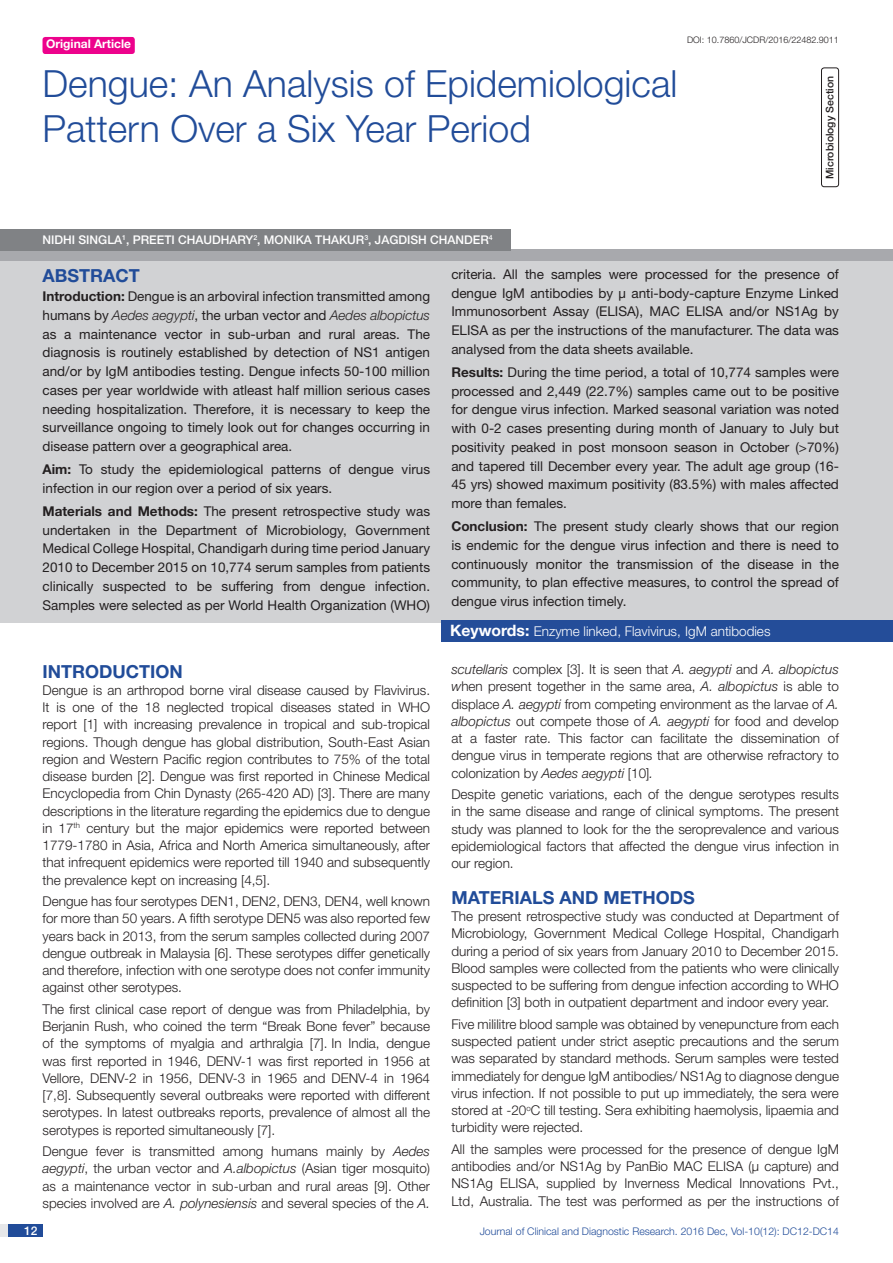
<style>
.page{position:relative;width:893px;height:1263px;background:#fff}
.page>*{position:absolute;margin:0;border:0;box-sizing:border-box;transform-origin:0 0}
.t1{font:300 37.5px/45px "Helvetica Neue";color:#214c99}
.Level_1{font:700 18px "Helvetica Neue";color:#214c99}
.Body_text{font:300 13.5px/17.2px "Helvetica Neue";color:#231f20;text-align:justify}
.Abstract_text{font:13.5px/18.8px "Helvetica Neue";color:#231f20;text-align:justify}
.t2{font:300 13.5px "Helvetica Neue";color:#fff}
.Author{font:500 12px "Helvetica Neue";color:#fff}
.t3{font:700 12px "Helvetica Neue";color:#fff}
.t4{font:300 10.5px "Helvetica Neue";color:#214c99}
.t5{font:500 10.5px "Helvetica Neue";color:#231f20}
.DOI{font:300 9px "Helvetica Neue";color:#231f20}
.s1{font-weight:700}
.s2{font-weight:300;font-style:italic}
.s3{font-style:italic}
.s4{font-weight:700;font-size:15.75px}
</style>
<div class="page">
<div style="left:0;top:1224px;width:43px;height:13px;background:#e6e7e9"></div>
<div style="left:8px;top:1224px;width:35px;height:13px;background:#214c99"></div>
<div style="left:43px;top:37px;width:92px;height:17px;background:#ed028c;border-radius:3px"></div>
<div style="left:0;top:250px;width:893px;height:12px;background:#a8a9ad"></div>
<div style="left:0;top:261px;width:893px;height:361px;background:#d1d2d4"></div>
<div style="left:442px;top:620px;width:451px;height:22px;background:#244d99"></div>
<div style="left:0;top:229px;width:510px;height:21px;background:#808285"></div>
<div style="left:821px;top:68px;width:18px;height:119px;border:1px solid #231f20;border-radius:3px"></div>
<p class="t3" style="left:46px;top:37px;width:87px">Original Article</p>
<p class="t1" style="left:43px;top:60px;width:636px">Dengue: An Analysis of Epidemiological<br>Pattern Over a Six Year Period</p>
<p class="DOI" style="left:687px;top:35px;width:153px">DOI: 10.7860/JCDR/2016/22482.9011</p>
<p class="t5" style="left:824px;top:179px;width:104px;rotate:-90deg">MICROBIOLOGY SECTION</p>
<p class="Author" style="left:43px;top:232px;width:452px">NIDHI SINGLA<sup>1</sup>, PREETI CHAUDHARY<sup>2</sup>, MONIKA THAKUR<sup>3</sup>, JAGDISH CHANDER<sup>4</sup></p>
<p class="Level_1" style="left:43px;top:265px;width:99px">Abstract</p>
<p class="Abstract_text" style="left:43px;top:287px;width:389px"><span class="s1">Introduction:</span> Dengue is an arboviral infection transmitted among humans by <span class="s2">Aedes aegypti</span>, the urban vector and <span class="s2">Aedes albopictus </span>as a maintenance vector in sub-urban and rural areas. The diagnosis is routinely established by detection of NS1 antigen and/or by IgM antibodies testing. Dengue infects 50-100 million cases per year worldwide with atleast half million serious cases needing hospitalization. Therefore, it is necessary to keep the surveillance ongoing to timely look out for changes occurring in disease pattern over a geographical area.</p>
<p class="Abstract_text" style="left:43px;top:460px;width:389px"><span class="s1">Aim:</span> To study the epidemiological patterns of dengue virus infection in our region over a period of six years.</p>
<p class="Abstract_text" style="left:43px;top:502px;width:389px"><span class="s1">Materials and Methods:</span> The present retrospective study was undertaken in the Department of Microbiology, Government Medical College Hospital, Chandigarh during time period January 2010 to December 2015 on 10,774 serum samples from patients clinically suspected to be suffering from dengue infection.<br>Samples were selected as per World Health Organization (WHO)</p>
<p class="Abstract_text" style="left:451px;top:265px;width:389px">criteria. All the samples were processed for the presence of dengue IgM antibodies by µ anti-body-capture Enzyme Linked Immunosorbent Assay (ELISA), MAC ELISA and/or NS1Ag by ELISA as per the instructions of the manufacturer. The data was analysed from the data sheets available.</p>
<p class="Abstract_text" style="left:451px;top:363px;width:389px"><span class="s1">Results:</span> During the time period, a total of 10,774 samples were processed and 2,449 (22.7%) samples came out to be positive for dengue virus infection. Marked seasonal variation was noted with 0-2 cases presenting during month of January to July but positivity peaked in post monsoon season in October (&gt;70%) and tapered till December every year. The adult age group (16- 45 yrs) showed maximum positivity (83.5%) with males affected more than females.</p>
<p class="Abstract_text" style="left:451px;top:517px;width:389px"><span class="s1">Conclusion:</span> The present study clearly shows that our region is endemic for the dengue virus infection and there is need to continuously monitor the transmission of the disease in the community, to plan effective measures, to control the spread of dengue virus infection timely.</p>
<p class="Level_1" style="left:43px;top:660px;width:142px">Introduction</p>
<p class="Body_text" style="left:43px;top:681px;width:389px">Dengue is an arthropod borne viral disease caused by Flavivirus.<br>It is one of the 18 neglected tropical diseases stated in WHO report [1] with increasing prevalence in tropical and sub-tropical regions. Though dengue has global distribution, South-East Asian region and Western Pacific region contributes to 75% of the total disease burden [2]. Dengue was first reported in Chinese Medical Encyclopedia from Chin Dynasty (265-420 AD) [3]. There are many descriptions in the literature regarding the epidemics due to dengue in 17<sup>th</sup> century but the major epidemics were reported between 1779-1780 in Asia, Africa and North America simultaneously, after that infrequent epidemics were reported till 1940 and subsequently the prevalence kept on increasing [4,5].</p>
<p class="Body_text" style="left:43px;top:892px;width:389px">Dengue has four serotypes DEN1, DEN2, DEN3, DEN4, well known for more than 50 years. A fifth serotype DEN5 was also reported few years back in 2013, from the serum samples collected during 2007 dengue outbreak in Malaysia [6]. These serotypes differ genetically and therefore, infection with one serotype does not confer immunity against other serotypes.</p>
<p class="Body_text" style="left:43px;top:1000px;width:389px">The first clinical case report of dengue was from Philadelphia, by Berjanin Rush, who coined the term “Break Bone fever” because of the symptoms of myalgia and arthralgia [7]. In India, dengue was first reported in 1946, DENV-1 was first reported in 1956 at Vellore, DENV-2 in 1956, DENV-3 in 1965 and DENV-4 in 1964 [7,8]. Subsequently several outbreaks were reported with different serotypes. In latest outbreaks reports, prevalence of almost all the serotypes is reported simultaneously [7].</p>
<p class="Body_text" style="left:43px;top:1142px;width:389px">Dengue fever is transmitted among humans mainly by <span class="s3">Aedes aegypti</span>, the urban vector and <span class="s3">A.albopictus</span> (Asian tiger mosquito) as a maintenance vector in sub-urban and rural areas [9]. Other species involved are <span class="s3">A. polynesiensis</span> and several species of the <span class="s3">A.</span></p>
<p class="t2" style="left:450px;top:623px;width:322px"><span class="s4">Keywords:</span> Enzyme linked, Flavivirus, IgM antibodies</p>
<p class="Body_text" style="left:451px;top:660px;width:389px"><span class="s3">scutellaris</span> complex [3]. It is seen that <span class="s3">A. aegypti</span> and <span class="s3">A. albopictus w</span>hen present together in the same area, <span class="s3">A. albopictus</span> is able to displace <span class="s3">A. aegypti</span> from competing environment as the larvae of <span class="s3">A. albopictus</span> out compete those of <span class="s3">A. aegypti</span> for food and develop at a faster rate. This factor can facilitate the dissemination of dengue virus in temperate regions that are otherwise refractory to colonization by <span class="s3">Aedes aegypti</span> [10]<span class="s3">.</span></p>
<p class="Body_text" style="left:451px;top:785px;width:389px">Despite genetic variations, each of the dengue serotypes results in the same disease and range of clinical symptoms. The present study was planned to look for the the seroprevalence and various epidemiological factors that affected the dengue virus infection in our region.</p>
<p class="Level_1" style="left:451px;top:886px;width:245px">Materials and Methods</p>
<p class="Body_text" style="left:451px;top:907px;width:389px">The present retrospective study was conducted at Department of Microbiology, Government Medical College Hospital, Chandigarh during a period of six years from January 2010 to December 2015.<br>Blood samples were collected from the patients who were clinically suspected to be suffering from dengue infection according to WHO definition [3] both in outpatient department and indoor every year.</p>
<p class="Body_text" style="left:451px;top:1015px;width:389px">Five mililitre blood sample was obtained by venepuncture from each suspected patient under strict aseptic precautions and the serum was separated by standard methods. Serum samples were tested immediately for dengue IgM antibodies/ NS1Ag to diagnose dengue virus infection. If not possible to put up immediately, the sera were stored at -20<sup>o</sup>C till testing. Sera exhibiting haemolysis, lipaemia and turbidity were rejected.</p>
<p class="Body_text" style="left:451px;top:1140px;width:389px">All the samples were processed for the presence of dengue IgM antibodies and/or NS1Ag by PanBio MAC ELISA (µ capture) and NS1Ag ELISA, supplied by Inverness Medical Innovations Pvt., Ltd, Australia. The test was performed as per the instructions of</p>
<p class="Author" style="left:24px;top:1223px;width:15px">12</p>
<p class="t4" style="left:480px;top:1225px;width:361px">Journal of Clinical and Diagnostic Research. 2016 Dec, Vol-10(12): DC12-DC14</p>
</div>
